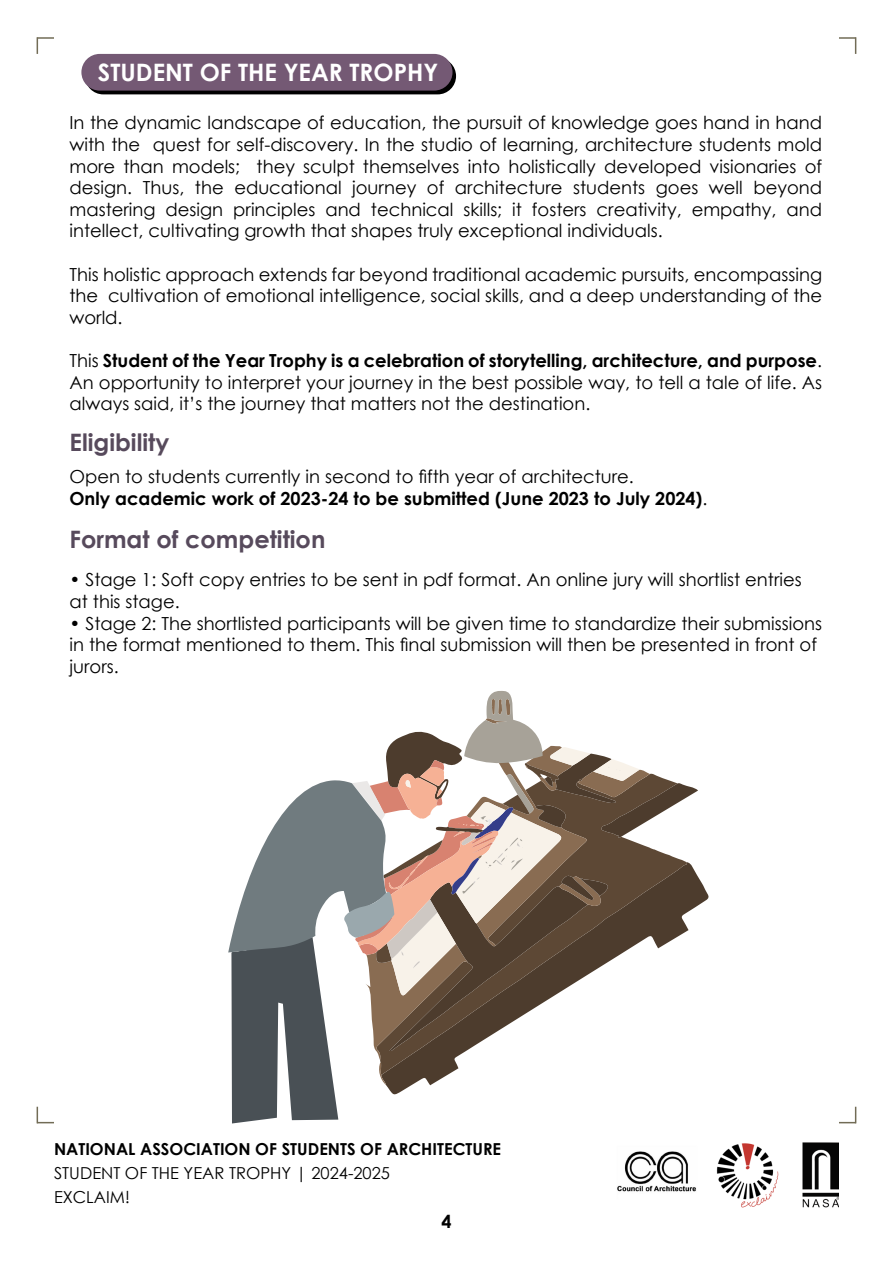
<style>
.page{position:relative;width:893px;height:1263px;background:#fff}
.page>*{position:absolute;margin:0;border:0;box-sizing:border-box;transform-origin:0 0}
.t1{font:700 24px "Century Gothic";color:#574a5c}
.t2{font:700 24px "Century Gothic";color:#fff}
.t3{font:18px/21.6px "Century Gothic";color:#000;text-align:justify}
.t4{font:700 18px "Century Gothic";color:#000}
.t5{font:700 16.5px "Century Gothic";color:#000}
.t6{font:16.5px/24px "Century Gothic";color:#000}
.s1{font-weight:700}
</style>
<div class="page">
<img style="left:802px;top:1142px;width:37px;height:66px">
<img style="left:716px;top:1143px;width:63px;height:65px">
<img style="left:617px;top:1151px;width:79px;height:41px">
<svg style="left:37px;top:37px;width:17px;height:17px"></svg>
<svg style="left:37px;top:1107px;width:17px;height:16px"></svg>
<svg style="left:839px;top:37px;width:17px;height:17px"></svg>
<svg style="left:839px;top:1107px;width:17px;height:16px"></svg>
<div style="left:85px;top:58px;width:371px;height:36px;background:#000;border-radius:18px"></div>
<div style="left:81px;top:54px;width:371px;height:37px;background:#745974;border-radius:18px"></div>
<svg style="left:228px;top:691px;width:470px;height:432px"></svg>
<h1 class="t2" style="left:98px;top:54px;width:342px">STUDENT OF THE YEAR TROPHY</h1>
<p class="t3" style="left:70px;top:112px;width:754px">In the dynamic landscape of education, the pursuit of knowledge goes hand in hand with the quest for self-discovery. In the studio of learning, architecture students mold more than models; they sculpt themselves into holistically developed visionaries of design. Thus, the educational journey of architecture students goes well beyond mastering design principles and technical skills; it fosters creativity, empathy, and intellect, cultivating growth that shapes truly exceptional individuals.</p>
<p class="t3" style="left:70px;top:263px;width:754px">This holistic approach extends far beyond traditional academic pursuits, encompassing the cultivation of emotional intelligence, social skills, and a deep understanding of the world.</p>
<p class="t3" style="left:70px;top:349px;width:754px">This <span class="s1">Student of the Year Trophy is a celebration of storytelling, architecture, and purpose</span>.<br>An opportunity to interpret your journey in the best possible way, to tell a tale of life. As always said, it’s the journey that matters not the destination.</p>
<h1 class="t1" style="left:70px;top:424px;width:101px">Eligibility</h1>
<p class="t3" style="left:70px;top:466px;width:639px">Open to students currently in second to fifth year of architecture.<br><span class="s1">Only academic work of 2023-24 to be submitted (June 2023 to July 2024)</span>.</p>
<h1 class="t1" style="left:70px;top:521px;width:257px">Format of competition</h1>
<p class="t3" style="left:70px;top:569px;width:734px">• Stage 1: Soft copy entries to be sent in pdf format. An online jury will shortlist entries at this stage.</p>
<p class="t3" style="left:70px;top:612px;width:754px;text-align:left">• Stage 2: The shortlisted participants will be given time to standardize their submissions in the format mentioned to them. This final submission will then be presented in front of jurors.</p>
<p class="t5" style="left:54px;top:1136px;width:449px">NATIONAL ASSOCIATION OF STUDENTS OF ARCHITECTURE</p>
<p class="t6" style="left:54px;top:1160px;width:338px">STUDENT OF THE YEAR TROPHY | 2024-2025<br>EXCLAIM!</p>
<p class="t4" style="left:441px;top:1207px;width:12px">4</p>
</div>
